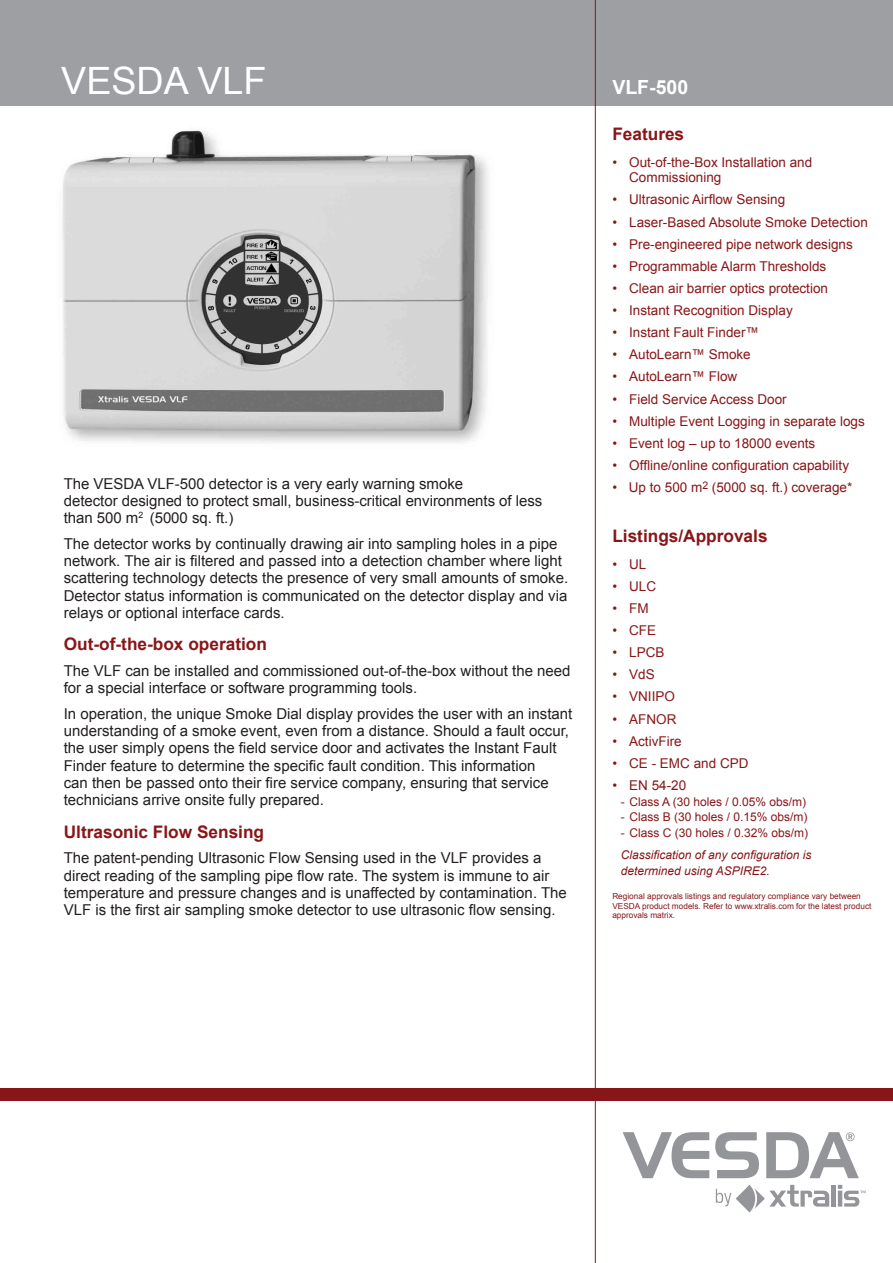
<style>
.page{position:relative;width:893px;height:1263px;background:#fff}
.page>*{position:absolute;margin:0;border:0;box-sizing:border-box;transform-origin:0 0}
.t1{font:37.65px "Arial";color:#fff}
.t2{font:700 19.5px "Arial";color:#fff}
.t3{font:700 17.25px "Arial";color:#881618}
.t4{font:15px/17.2px "Arial";color:#231f20}
.t5{font:13.5px/15.8px "Arial";color:#881618}
.t6{font:12px "Arial";color:#881618}
.t7{font:italic 12px/15.8px "Arial";color:#881618}
.t8{font:8.25px/9.8px "Arial";color:#881618}
</style>
<div class="page">
<img style="left:62px;top:130px;width:426px;height:313px">
<div style="left:0;top:0;width:893px;height:106px;background:#9d9fa2"></div>
<hr style="left:595px;top:0;width:1px;height:1263px;background:#881618">
<div style="left:0;top:1088px;width:893px;height:13px;background:#881618"></div>
<svg style="left:623px;top:1132px;width:86px;height:46px"></svg>
<svg style="left:715px;top:1132px;width:44px;height:46px"></svg>
<svg style="left:766px;top:1132px;width:93px;height:46px"></svg>
<div style="left:831px;top:1185px;width:5px;height:21px;background:#939598"></div>
<svg style="left:716px;top:1185px;width:113px;height:27px"></svg>
<svg style="left:838px;top:1185px;width:28px;height:21px"></svg>
<h1 class="t1" style="left:61px;top:56px;width:207px">VESDA VLF</h1>
<p class="t4" style="left:64px;top:475px;width:480px">The VESDA VLF-500 detector is a very early warning smoke<br>detector designed to protect small, business-critical environments of less than 500 m<sup>2</sup> (5000 sq. ft.)</p>
<p class="t4" style="left:64px;top:535px;width:506px">The detector works by continually drawing air into sampling holes in a pipe network. The air is filtered and passed into a detection chamber where light scattering technology detects the presence of very small amounts of smoke.<br>Detector status information is communicated on the detector display and via relays or optional interface cards.</p>
<p class="t3" style="left:64px;top:633px;width:205px">Out-of-the-box operation</p>
<p class="t4" style="left:64px;top:662px;width:508px">The VLF can be installed and commissioned out-of-the-box without the need for a special interface or software programming tools.</p>
<p class="t4" style="left:64px;top:705px;width:510px">In operation, the unique Smoke Dial display provides the user with an instant understanding of a smoke event, even from a distance. Should a fault occur, the user simply opens the field service door and activates the Instant Fault Finder feature to determine the specific fault condition. This information<br>can then be passed onto their fire service company, ensuring that service technicians arrive onsite fully prepared.</p>
<p class="t3" style="left:64px;top:820px;width:202px">Ultrasonic Flow Sensing</p>
<p class="t4" style="left:64px;top:849px;width:505px">The patent-pending Ultrasonic Flow Sensing used in the VLF provides a direct reading of the sampling pipe flow rate. The system is immune to air temperature and pressure changes and is unaffected by contamination. The VLF is the first air sampling smoke detector to use ultrasonic flow sensing.</p>
<h2 class="t2" style="left:612px;top:74px;width:77px">VLF-500</h2>
<p class="t3" style="left:612px;top:123px;width:73px">Features</p>
<p class="t5" style="left:629px;top:154px;width:185px;text-indent:-17px">• Out-of-the-Box Installation and<br>Commissioning</p>
<p class="t5" style="left:612px;top:192px;width:174px">• Ultrasonic Airflow Sensing</p>
<p class="t5" style="left:612px;top:214px;width:257px">• Laser-Based Absolute Smoke Detection</p>
<p class="t5" style="left:612px;top:236px;width:242px">• Pre-engineered pipe network designs</p>
<p class="t5" style="left:612px;top:258px;width:215px">• Programmable Alarm Thresholds</p>
<p class="t5" style="left:612px;top:280px;width:217px">• Clean air barrier optics protection</p>
<p class="t5" style="left:612px;top:303px;width:182px">• Instant Recognition Display</p>
<p class="t5" style="left:612px;top:325px;width:148px">• Instant Fault Finder™</p>
<p class="t5" style="left:612px;top:347px;width:140px">• AutoLearn™ Smoke</p>
<p class="t5" style="left:612px;top:369px;width:126px">• AutoLearn™ Flow</p>
<p class="t5" style="left:612px;top:391px;width:176px">• Field Service Access Door</p>
<p class="t5" style="left:612px;top:413px;width:254px">• Multiple Event Logging in separate logs</p>
<p class="t5" style="left:612px;top:435px;width:204px">• Event log – up to 18000 events</p>
<p class="t5" style="left:612px;top:457px;width:238px">• Offline/online configuration capability</p>
<p class="t5" style="left:612px;top:480px;width:241px">• Up to 500 m<sup>2</sup> (5000 sq. ft.) coverage*</p>
<p class="t3" style="left:612px;top:525px;width:157px">Listings/Approvals</p>
<p class="t5" style="left:612px;top:556px;width:36px">• UL</p>
<p class="t5" style="left:612px;top:578px;width:45px">• ULC</p>
<p class="t5" style="left:612px;top:600px;width:38px">• FM</p>
<p class="t5" style="left:612px;top:622px;width:45px">• CFE</p>
<p class="t5" style="left:612px;top:645px;width:54px">• LPCB</p>
<p class="t5" style="left:612px;top:667px;width:44px">• VdS</p>
<p class="t5" style="left:612px;top:689px;width:64px">• VNIIPO</p>
<p class="t5" style="left:612px;top:711px;width:66px">• AFNOR</p>
<p class="t5" style="left:612px;top:733px;width:71px">• ActivFire</p>
<p class="t5" style="left:612px;top:755px;width:138px">• CE - EMC and CPD</p>
<p class="t5" style="left:612px;top:777px;width:75px">• EN 54-20</p>
<p class="t6" style="left:621px;top:794px;width:187px">- Class A (30 holes / 0.05% obs/m)</p>
<p class="t6" style="left:621px;top:809px;width:188px">- Class B (30 holes / 0.15% obs/m)</p>
<p class="t6" style="left:621px;top:825px;width:189px">- Class C (30 holes / 0.32% obs/m)</p>
<p class="t7" style="left:621px;top:847px;width:192px">Classification of any configuration is determined using ASPIRE2.</p>
<p class="t8" style="left:612px;top:891px;width:261px">Regional approvals listings and regulatory compliance vary between<br>VESDA product models. Refer to www.xtralis.com for the latest product approvals matrix.</p>
</div>
